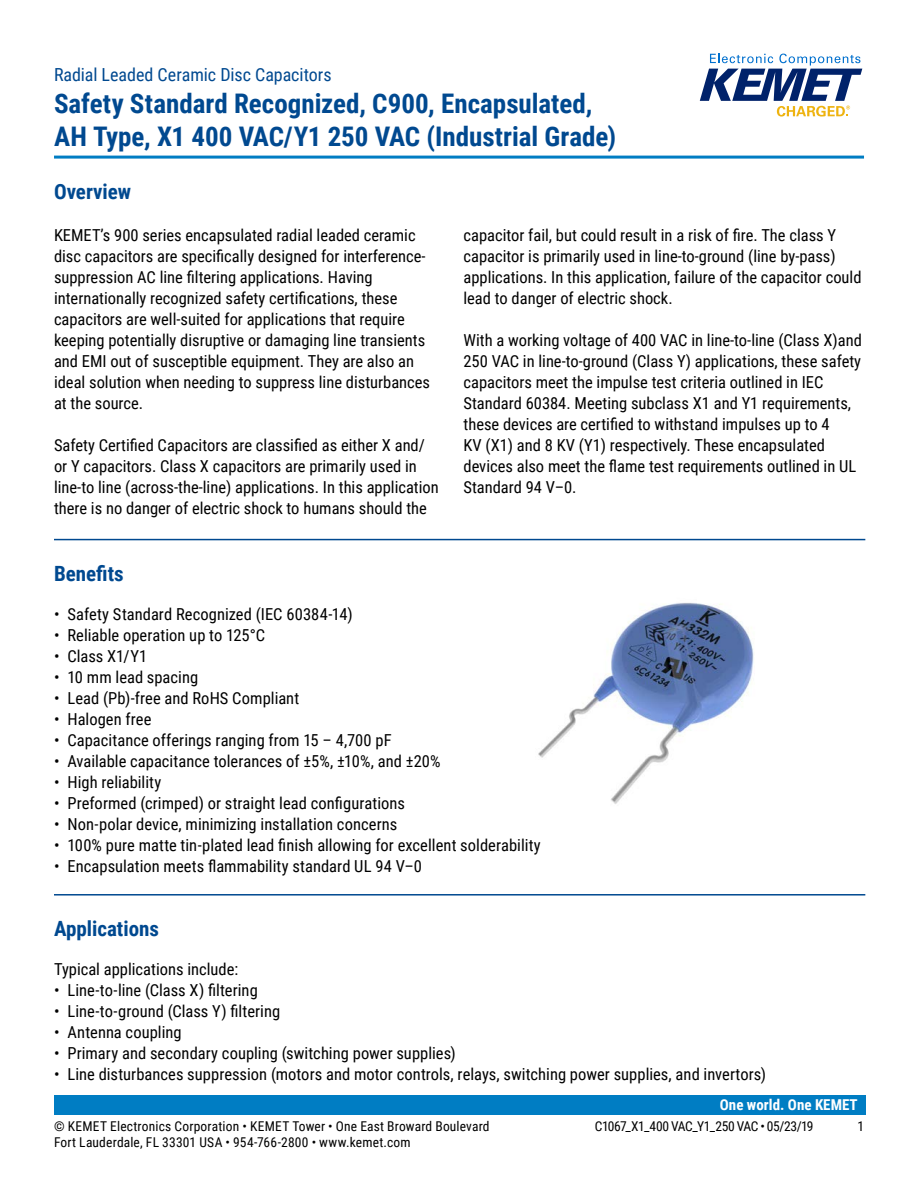
<style>
.page{position:relative;width:918px;height:1188px;background:#fff}
.page>*{position:absolute;margin:0;border:0;box-sizing:border-box;transform-origin:0 0}
.t1{font:700 27px/32.4px "Roboto Condensed";color:#004990}
.t2{font:700 21px "Roboto Condensed";color:#004990}
.t3{font:18px "Roboto Condensed";letter-spacing:-.005em;color:#004990}
.t4{font:16.5px/21px "Roboto Condensed";color:#000}
.t5{font:700 15px "Roboto Condensed";color:#fff}
.t6{font:13.5px "Roboto Condensed";letter-spacing:.015em;color:#000}
.t7{font:13.5px "Roboto Condensed";letter-spacing:-.03em;color:#000}
</style>
<div class="page">
<svg style="left:700px;top:54px;width:162px;height:63px"></svg>
<div style="left:54px;top:1095px;width:811px;height:20px;background:#007dc3"></div>
<hr style="left:54px;top:156px;width:810px;height:3px;background:#007dc3">
<hr style="left:54px;top:539px;width:811px;height:1px;background:#004990">
<hr style="left:54px;top:894px;width:811px;height:2px;background:#004990">
<img style="left:538px;top:603px;width:216px;height:201px">
<p class="t3" style="left:54px;top:62px;width:279px">Radial Leaded Ceramic Disc Capacitors</p>
<h1 class="t1" style="left:54px;top:87px;width:564px">Safety Standard Recognized, C900, Encapsulated,<br>AH Type, X1 400 VAC/Y1 250 VAC (Industrial Grade)</h1>
<p class="t2" style="left:54px;top:177px;width:79px">Overview</p>
<p class="t4" style="left:54px;top:224px;width:378px">KEMET’s 900 series encapsulated radial leaded ceramic disc capacitors are specifically designed for interference&shy;suppression AC line filtering applications. Having internationally recognized safety certifications, these capacitors are well-suited for applications that require keeping potentially disruptive or damaging line transients and EMI out of susceptible equipment. They are also an ideal solution when needing to suppress line disturbances at the source.</p>
<p class="t4" style="left:54px;top:434px;width:386px">Safety Certified Capacitors are classified as either X and/ or Y capacitors. Class X capacitors are primarily used in line-to line (across-the-line) applications. In this application there is no danger of electric shock to humans should the</p>
<p class="t4" style="left:463px;top:224px;width:400px">capacitor fail, but could result in a risk of fire. The class Y capacitor is primarily used in line-to-ground (line by-pass) applications. In this application, failure of the capacitor could lead to danger of electric shock.</p>
<p class="t4" style="left:463px;top:329px;width:400px">With a working voltage of 400 VAC in line-to-line (Class X)and 250 VAC in line-to-ground (Class Y) applications, these safety capacitors meet the impulse test criteria outlined in IEC Standard 60384. Meeting subclass X1 and Y1 requirements, these devices are certified to withstand impulses up to 4<br>KV (X1) and 8 KV (Y1) respectively. These encapsulated devices also meet the flame test requirements outlined in UL Standard 94 V–0.</p>
<p class="t2" style="left:54px;top:559px;width:71px">Benefits</p>
<p class="t4" style="left:54px;top:603px;width:300px">• Safety Standard Recognized (IEC 60384-14)</p>
<p class="t4" style="left:54px;top:624px;width:213px">• Reliable operation up to 125°C</p>
<p class="t4" style="left:54px;top:645px;width:95px">• Class X1/Y1</p>
<p class="t4" style="left:54px;top:666px;width:146px">• 10 mm lead spacing</p>
<p class="t4" style="left:54px;top:687px;width:247px">• Lead (Pb)-free and RoHS Compliant</p>
<p class="t4" style="left:54px;top:708px;width:99px">• Halogen free</p>
<p class="t4" style="left:54px;top:729px;width:339px">• Capacitance offerings ranging from 15 – 4,700 pF</p>
<p class="t4" style="left:54px;top:750px;width:388px">• Available capacitance tolerances of ±5%, ±10%, and ±20%</p>
<p class="t4" style="left:54px;top:771px;width:109px">• High reliability</p>
<p class="t4" style="left:54px;top:792px;width:352px">• Preformed (crimped) or straight lead configurations</p>
<p class="t4" style="left:54px;top:813px;width:345px">• Non-polar device, minimizing installation concerns</p>
<p class="t4" style="left:54px;top:834px;width:488px">• 100% pure matte tin-plated lead finish allowing for excellent solderability</p>
<p class="t4" style="left:54px;top:855px;width:370px">• Encapsulation meets flammability standard UL 94 V–0</p>
<p class="t2" style="left:54px;top:914px;width:107px">Applications</p>
<p class="t4" style="left:54px;top:958px;width:186px">Typical applications include:</p>
<p class="t4" style="left:54px;top:979px;width:205px">• Line-to-line (Class X) filtering</p>
<p class="t4" style="left:54px;top:1000px;width:228px">• Line-to-ground (Class Y) filtering</p>
<p class="t4" style="left:54px;top:1021px;width:129px">• Antenna coupling</p>
<p class="t4" style="left:54px;top:1042px;width:403px">• Primary and secondary coupling (switching power supplies)</p>
<p class="t4" style="left:54px;top:1063px;width:714px">• Line disturbances suppression (motors and motor controls, relays, switching power supplies, and invertors)</p>
<p class="t5" style="left:720px;top:1094px;width:139px">One world. One KEMET</p>
<p class="t6" style="left:54px;top:1116px;width:437px">© KEMET Electronics Corporation • KEMET Tower • One East Broward Boulevard</p>
<p class="t7" style="left:595px;top:1116px;width:220px">C1067_X1_400 VAC_Y1_250 VAC • 05/23/19</p>
<p class="t6" style="left:857px;top:1116px;width:8px">1</p>
<p class="t6" style="left:54px;top:1133px;width:358px">Fort Lauderdale, FL 33301 USA • 954-766-2800 • www.kemet.com</p>
</div>
